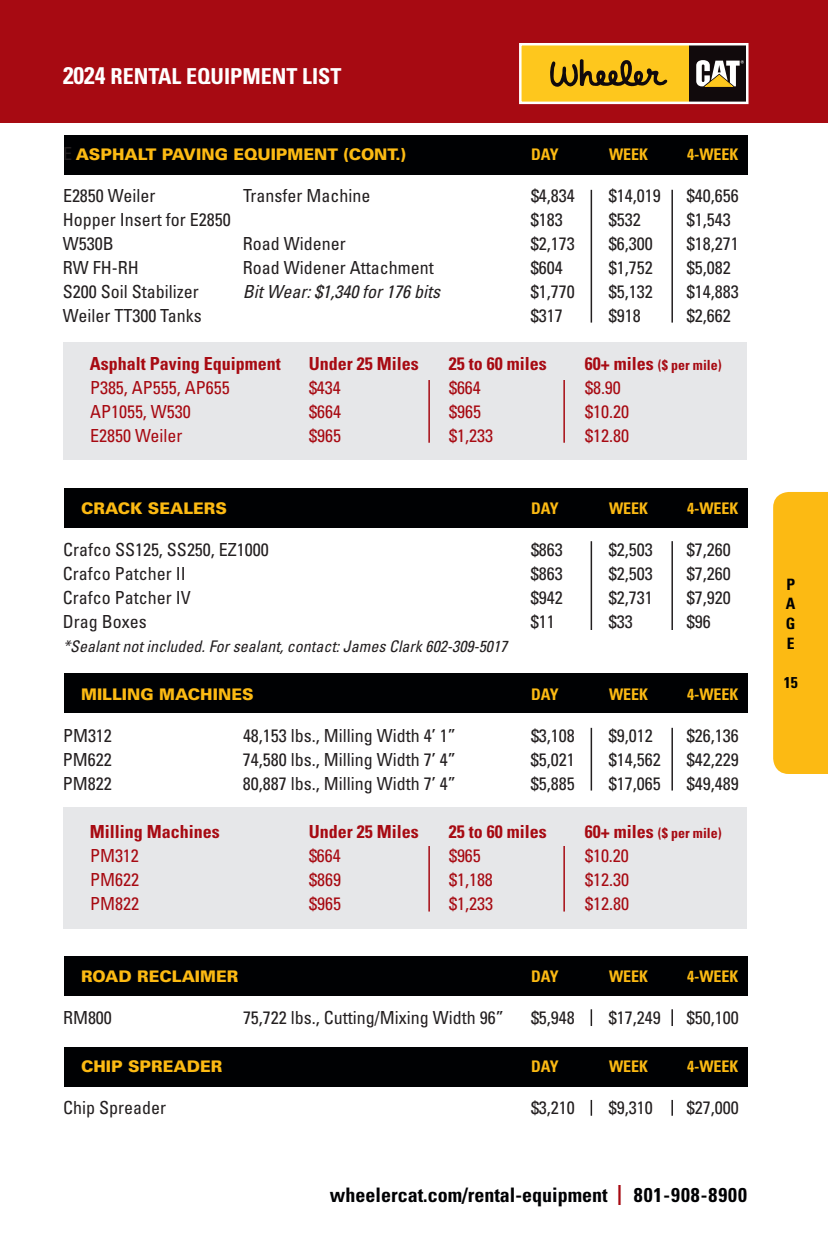
<style>
.page{position:relative;width:828px;height:1260px;background:#fff}
.page>*{position:absolute;margin:0;border:0;box-sizing:border-box;transform-origin:0 0}
.t1{font:700 condensed 22px "Univers LT Std";color:#fff}
.t2{font:700 condensed 20px "Univers LT Std";color:#000103}
.t3{font:condensed 18px "Univers LT Std";color:#231f20}
.t4{font:condensed 18px "Univers LT Std";color:#a70a12}
.t5{font:700 condensed 18px "Univers LT Std";color:#a70a12}
.t6{font:italic condensed 18px "Univers LT Std";color:#231f20}
.t7{font:900 16px "Univers LT Std";color:#fcba13}
.t8{font:700 condensed 16px "Univers LT Std";color:#fcba13}
.t9{font:italic condensed 16px "Univers LT Std";color:#231f20}
.t10{font:700 condensed 15.6px/19.6px "Univers LT Std";color:#000103;text-align:justify}
.t11{font:700 condensed 14px "Univers LT Std";color:#a70a12}
.s1{font-size:24px}
.s2{font-weight:400;font-stretch:condensed;font-size:18px;color:#231f20}
.s3{font-size:18px}
.s4{color:#a70a12}
</style>
<div class="page">
<div style="left:0;top:0;width:828px;height:123px;background:#a70a12"></div>
<div style="left:773px;top:492px;width:55px;height:282px;background:#fcba13"></div>
<svg style="left:519px;top:43px;width:230px;height:62px;background:#c19c38"></svg>
<div style="left:63px;top:343px;width:684px;height:117px;background:#e6e7e9"></div>
<div style="left:63px;top:807px;width:684px;height:122px;background:#e6e7e9"></div>
<div style="left:64px;top:135px;width:684px;height:39px;background:#000103"></div>
<div style="left:64px;top:674px;width:684px;height:39px;background:#000103"></div>
<div style="left:64px;top:957px;width:684px;height:39px;background:#000103"></div>
<div style="left:64px;top:1048px;width:684px;height:39px;background:#000103"></div>
<div style="left:64px;top:488px;width:684px;height:40px;background:#000103"></div>
<hr style="left:591px;top:190px;width:1px;height:133px;background:#231f20">
<hr style="left:671px;top:190px;width:2px;height:133px;background:#231f20">
<hr style="left:591px;top:728px;width:1px;height:63px;background:#231f20">
<hr style="left:671px;top:728px;width:2px;height:63px;background:#231f20">
<svg style="left:591px;top:1009px;width:1px;height:17px"></svg>
<svg style="left:671px;top:1009px;width:2px;height:17px"></svg>
<svg style="left:591px;top:1100px;width:1px;height:16px"></svg>
<svg style="left:671px;top:1100px;width:2px;height:16px"></svg>
<hr style="left:591px;top:541px;width:1px;height:89px;background:#231f20">
<hr style="left:671px;top:541px;width:2px;height:89px;background:#231f20">
<hr style="left:428px;top:380px;width:2px;height:63px;background:#a70a12">
<hr style="left:563px;top:380px;width:2px;height:63px;background:#a70a12">
<hr style="left:428px;top:846px;width:2px;height:66px;background:#a70a12">
<hr style="left:563px;top:846px;width:2px;height:66px;background:#a70a12">
<p class="t1" style="left:63px;top:63px;width:280px"><span class="s1">2024</span> RENTAL EQUIPMENT LIST</p>
<p class="t7" style="left:63px;top:144px;width:345px"><span class="s2">E</span> ASPHALT PAVING EQUIPMENT (CONT.)</p>
<p class="t8" style="left:531px;top:145px;width:29px">DAY</p>
<p class="t8" style="left:609px;top:145px;width:41px">WEEK</p>
<p class="t8" style="left:687px;top:145px;width:53px">4-WEEK</p>
<p class="t3" style="left:63px;top:184px;width:94px">E2850 Weiler</p>
<p class="t3" style="left:243px;top:184px;width:129px">Transfer Machine</p>
<p class="t3" style="left:531px;top:184px;width:45px">$4,834</p>
<p class="t3" style="left:609px;top:184px;width:53px">$14,019</p>
<p class="t3" style="left:687px;top:184px;width:53px">$40,656</p>
<p class="t3" style="left:63px;top:208px;width:169px">Hopper Insert for E2850</p>
<p class="t3" style="left:531px;top:208px;width:33px">$183</p>
<p class="t3" style="left:609px;top:208px;width:33px">$532</p>
<p class="t3" style="left:687px;top:208px;width:45px">$1,543</p>
<p class="t3" style="left:63px;top:232px;width:52px">W530B</p>
<p class="t3" style="left:243px;top:232px;width:104px">Road Widener</p>
<p class="t3" style="left:531px;top:232px;width:45px">$2,173</p>
<p class="t3" style="left:609px;top:232px;width:45px">$6,300</p>
<p class="t3" style="left:687px;top:232px;width:53px">$18,271</p>
<p class="t3" style="left:63px;top:256px;width:77px">RW FH-RH</p>
<p class="t3" style="left:243px;top:256px;width:192px">Road Widener Attachment</p>
<p class="t3" style="left:531px;top:256px;width:33px">$604</p>
<p class="t3" style="left:609px;top:256px;width:45px">$1,752</p>
<p class="t3" style="left:687px;top:256px;width:45px">$5,082</p>
<p class="t3" style="left:63px;top:280px;width:137px">S200 Soil Stabilizer</p>
<p class="t6" style="left:243px;top:280px;width:199px">Bit Wear: $1,340 for 176 bits</p>
<p class="t3" style="left:531px;top:280px;width:45px">$1,770</p>
<p class="t3" style="left:609px;top:280px;width:45px">$5,132</p>
<p class="t3" style="left:687px;top:280px;width:53px">$14,883</p>
<p class="t3" style="left:63px;top:304px;width:140px">Weiler TT300 Tanks</p>
<p class="t3" style="left:531px;top:304px;width:33px">$317</p>
<p class="t3" style="left:609px;top:304px;width:33px">$918</p>
<p class="t3" style="left:687px;top:304px;width:45px">$2,662</p>
<p class="t5" style="left:90px;top:353px;width:192px">Asphalt Paving Equipment</p>
<p class="t5" style="left:309px;top:353px;width:111px">Under 25 Miles</p>
<p class="t5" style="left:449px;top:353px;width:99px">25 to 60 miles</p>
<p class="t11" style="left:585px;top:357px;width:138px"><span class="s3">60+ miles</span> ($ per mile)</p>
<p class="t4" style="left:90px;top:376px;width:141px">P385, AP555, AP655</p>
<p class="t4" style="left:309px;top:376px;width:33px">$434</p>
<p class="t4" style="left:449px;top:376px;width:33px">$664</p>
<p class="t4" style="left:585px;top:376px;width:37px">$8.90</p>
<p class="t4" style="left:90px;top:400px;width:102px">AP1055, W530</p>
<p class="t4" style="left:309px;top:400px;width:33px">$664</p>
<p class="t4" style="left:449px;top:400px;width:33px">$965</p>
<p class="t4" style="left:585px;top:400px;width:45px">$10.20</p>
<p class="t4" style="left:90px;top:424px;width:94px">E2850 Weiler</p>
<p class="t4" style="left:309px;top:424px;width:33px">$965</p>
<p class="t4" style="left:449px;top:424px;width:45px">$1,233</p>
<p class="t4" style="left:585px;top:424px;width:45px">$12.80</p>
<p class="t7" style="left:81px;top:498px;width:148px">CRACK SEALERS</p>
<p class="t8" style="left:531px;top:499px;width:29px">DAY</p>
<p class="t8" style="left:609px;top:499px;width:41px">WEEK</p>
<p class="t8" style="left:687px;top:499px;width:53px">4-WEEK</p>
<p class="t3" style="left:63px;top:538px;width:207px">Crafco SS125, SS250, EZ1000</p>
<p class="t3" style="left:531px;top:538px;width:33px">$863</p>
<p class="t3" style="left:609px;top:538px;width:45px">$2,503</p>
<p class="t3" style="left:687px;top:538px;width:45px">$7,260</p>
<p class="t3" style="left:63px;top:562px;width:125px">Crafco Patcher II</p>
<p class="t3" style="left:531px;top:562px;width:33px">$863</p>
<p class="t3" style="left:609px;top:562px;width:45px">$2,503</p>
<p class="t3" style="left:687px;top:562px;width:45px">$7,260</p>
<p class="t3" style="left:63px;top:586px;width:130px">Crafco Patcher IV</p>
<p class="t3" style="left:531px;top:586px;width:33px">$942</p>
<p class="t3" style="left:609px;top:586px;width:45px">$2,731</p>
<p class="t3" style="left:687px;top:586px;width:45px">$7,920</p>
<p class="t3" style="left:63px;top:610px;width:85px">Drag Boxes</p>
<p class="t3" style="left:531px;top:610px;width:25px">$11</p>
<p class="t3" style="left:609px;top:610px;width:25px">$33</p>
<p class="t3" style="left:687px;top:610px;width:25px">$96</p>
<p class="t9" style="left:63px;top:636px;width:446px">*Sealant not included. For sealant, contact: James Clark 602-309-5017</p>
<p class="t7" style="left:81px;top:684px;width:174px">MILLING MACHINES</p>
<p class="t8" style="left:531px;top:685px;width:29px">DAY</p>
<p class="t8" style="left:609px;top:685px;width:41px">WEEK</p>
<p class="t8" style="left:687px;top:685px;width:53px">4-WEEK</p>
<p class="t3" style="left:63px;top:724px;width:50px">PM312</p>
<p class="t3" style="left:243px;top:724px;width:214px">48,153 lbs., Milling Width 4’ 1”</p>
<p class="t3" style="left:531px;top:724px;width:45px">$3,108</p>
<p class="t3" style="left:609px;top:724px;width:45px">$9,012</p>
<p class="t3" style="left:687px;top:724px;width:53px">$26,136</p>
<p class="t3" style="left:63px;top:748px;width:50px">PM622</p>
<p class="t3" style="left:243px;top:748px;width:214px">74,580 lbs., Milling Width 7’ 4”</p>
<p class="t3" style="left:531px;top:748px;width:45px">$5,021</p>
<p class="t3" style="left:609px;top:748px;width:53px">$14,562</p>
<p class="t3" style="left:687px;top:748px;width:53px">$42,229</p>
<p class="t3" style="left:63px;top:772px;width:50px">PM822</p>
<p class="t3" style="left:243px;top:772px;width:214px">80,887 lbs., Milling Width 7’ 4”</p>
<p class="t3" style="left:531px;top:772px;width:45px">$5,885</p>
<p class="t3" style="left:609px;top:772px;width:53px">$17,065</p>
<p class="t3" style="left:687px;top:772px;width:53px">$49,489</p>
<p class="t5" style="left:90px;top:821px;width:131px">Milling Machines</p>
<p class="t5" style="left:309px;top:821px;width:111px">Under 25 Miles</p>
<p class="t5" style="left:449px;top:821px;width:99px">25 to 60 miles</p>
<p class="t11" style="left:585px;top:825px;width:138px"><span class="s3">60+ miles</span> ($ per mile)</p>
<p class="t4" style="left:90px;top:844px;width:50px">PM312</p>
<p class="t4" style="left:309px;top:844px;width:33px">$664</p>
<p class="t4" style="left:449px;top:844px;width:33px">$965</p>
<p class="t4" style="left:585px;top:844px;width:45px">$10.20</p>
<p class="t4" style="left:90px;top:868px;width:50px">PM622</p>
<p class="t4" style="left:309px;top:868px;width:33px">$869</p>
<p class="t4" style="left:449px;top:868px;width:45px">$1,188</p>
<p class="t4" style="left:585px;top:868px;width:45px">$12.30</p>
<p class="t4" style="left:90px;top:892px;width:50px">PM822</p>
<p class="t4" style="left:309px;top:892px;width:33px">$965</p>
<p class="t4" style="left:449px;top:892px;width:45px">$1,233</p>
<p class="t4" style="left:585px;top:892px;width:45px">$12.80</p>
<p class="t7" style="left:81px;top:966px;width:159px">ROAD RECLAIMER</p>
<p class="t8" style="left:531px;top:967px;width:29px">DAY</p>
<p class="t8" style="left:609px;top:967px;width:41px">WEEK</p>
<p class="t8" style="left:687px;top:967px;width:53px">4-WEEK</p>
<p class="t3" style="left:63px;top:1006px;width:50px">RM800</p>
<p class="t3" style="left:243px;top:1006px;width:262px">75,722 lbs., Cutting/Mixing Width 96”</p>
<p class="t3" style="left:531px;top:1006px;width:45px">$5,948</p>
<p class="t3" style="left:609px;top:1006px;width:53px">$17,249</p>
<p class="t3" style="left:687px;top:1006px;width:53px">$50,100</p>
<p class="t7" style="left:81px;top:1056px;width:143px">CHIP SPREADER</p>
<p class="t8" style="left:531px;top:1057px;width:29px">DAY</p>
<p class="t8" style="left:609px;top:1057px;width:41px">WEEK</p>
<p class="t8" style="left:687px;top:1057px;width:53px">4-WEEK</p>
<p class="t3" style="left:63px;top:1096px;width:104px">Chip Spreader</p>
<p class="t3" style="left:531px;top:1096px;width:45px">$3,210</p>
<p class="t3" style="left:609px;top:1096px;width:45px">$9,310</p>
<p class="t3" style="left:687px;top:1096px;width:53px">$27,000</p>
<p class="t2" style="left:330px;top:1182px;width:419px">wheelercat.com/rental-equipment <span class="s4">|</span> 801-908-8900</p>
<p class="t10" style="left:786px;top:574px;width:11px">P A G E</p>
<p class="t10" style="left:784px;top:672px;width:15px">15</p>
</div>
